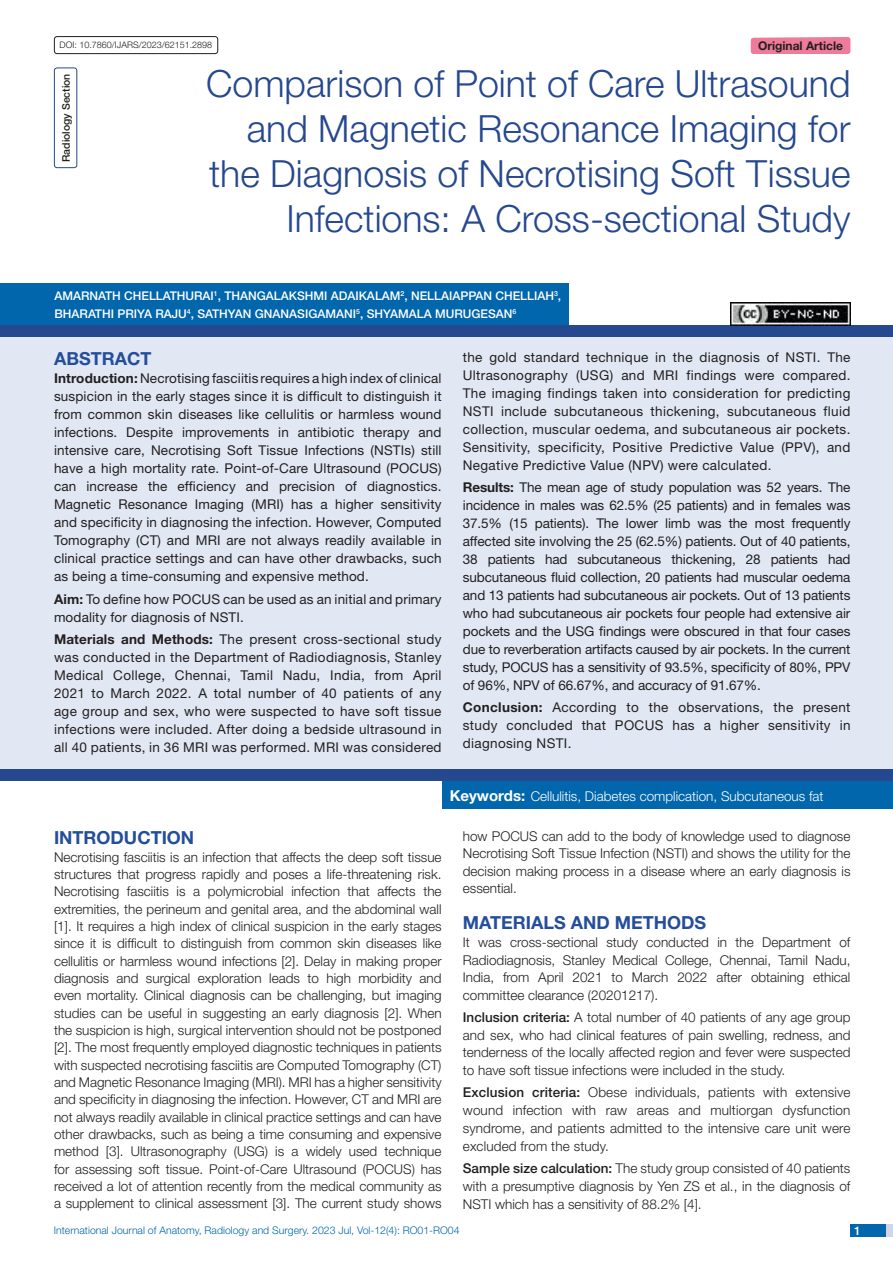
<style>
.page{position:relative;width:893px;height:1263px;background:#fff}
.page>*{position:absolute;margin:0;border:0;box-sizing:border-box;transform-origin:0 0}
.t1{font:300 37.5px/45px "Helvetica Neue";color:#25488e;text-align:right}
.Heading{font:700 18px "Helvetica Neue";color:#244e9b}
.Abstract_head{font:700 18px "Helvetica Neue";color:#244e9b}
.Abstract_Text{font:13.5px/18px "Helvetica Neue";letter-spacing:.01em;color:#231f20;text-align:justify}
.Body_text{font:300 13.5px/17.4px "Helvetica Neue";color:#231f20;text-align:justify}
.Key_words{font:300 13.5px "Helvetica Neue";color:#fff}
.Author{font:500 12px/18.8px "Helvetica Neue";color:#fff}
.t2{font:700 12px "Helvetica Neue";color:#231f20}
.t3{font:300 10.5px "Helvetica Neue";color:#0166ac}
.section{font:500 10.5px "Helvetica Neue";color:#231f20}
.t4{font:300 9px "Helvetica Neue";color:#231f20}
.s1{font-weight:700}
.s2{font-weight:700;font-size:15px}
.s3{font-weight:500}
</style>
<div class="page">
<div style="left:850px;top:1224px;width:43px;height:13px;background:#d3d5e7"></div>
<div style="left:850px;top:1224px;width:35px;height:13px;background:#0166ac"></div>
<div style="left:54px;top:68px;width:23px;height:100px;border:1px solid #25488e;border-radius:3px"></div>
<div style="left:751px;top:37px;width:99px;height:17px;background:#ee7b99"></div>
<div style="left:54px;top:36px;width:164px;height:18px;border:1px solid #231f20;border-radius:3px"></div>
<div style="left:0;top:325px;width:893px;height:12px;background:#25488e"></div>
<div style="left:0;top:769px;width:892px;height:12px;background:#25488e"></div>
<div style="left:0;top:284px;width:568px;height:41px;background:#0166ac"></div>
<div style="left:0;top:337px;width:893px;height:432px;background:#e1e8f4"></div>
<div style="left:442px;top:781px;width:450px;height:28px;background:#0166ac"></div>
<img style="left:730px;top:303px;width:120px;height:22px">
<p class="t4" style="left:60px;top:39px;width:154px">DOI: 10.7860/IJARS/2023/62151.2898</p>
<p class="t2" style="left:758px;top:38px;width:87px">Original Article</p>
<p class="section" style="left:60px;top:162px;width:90px;rotate:-90deg">Radiology Section</p>
<p class="t1" style="left:206px;top:60px;width:646px">Comparison of Point of Care Ultrasound and Magnetic Resonance Imaging for the Diagnosis of Necrotising Soft Tissue Infections: A Cross-sectional Study</p>
<p class="Author" style="left:54px;top:286px;width:508px">AMARNATH CHELLATHURAI<sup>1</sup>, THANGALAKSHMI ADAIKALAM<sup>2</sup>, NELLAIAPPAN CHELLIAH<sup>3</sup>,<br>BHARATHI PRIYA RAJU<sup>4</sup>, SATHYAN GNANASIGAMANI<sup>5</sup>, SHYAMALA MURUGESAN<sup>6</sup></p>
<p class="Abstract_head" style="left:54px;top:348px;width:99px">ABSTRACT</p>
<p class="Abstract_Text" style="left:54px;top:369px;width:389px"><span class="s1">Introduction:</span> Necrotising fasciitis requires a high index of clinical suspicion in the early stages since it is difficult to distinguish it from common skin diseases like cellulitis or harmless wound infections. Despite improvements in antibiotic therapy and intensive care, Necrotising Soft Tissue Infections (NSTIs) still have a high mortality rate. Point-of-Care Ultrasound (POCUS) can increase the efficiency and precision of diagnostics.<br>Magnetic Resonance Imaging (MRI) has a higher sensitivity and specificity in diagnosing the infection. However, Computed Tomography (CT) and MRI are not always readily available in clinical practice settings and can have other drawbacks, such as being a time-consuming and expensive method.</p>
<p class="Abstract_Text" style="left:54px;top:589px;width:389px"><span class="s1">Aim:</span> To define how POCUS can be used as an initial and primary modality for diagnosis of NSTI.</p>
<p class="Abstract_Text" style="left:54px;top:630px;width:389px"><span class="s1">Materials and Methods:</span> The present cross-sectional study was conducted in the Department of Radiodiagnosis, Stanley Medical College, Chennai, Tamil Nadu, India, from April 2021 to March 2022. A total number of 40 patients of any age group and sex, who were suspected to have soft tissue infections were included. After doing a bedside ultrasound in all 40 patients, in 36 MRI was performed. MRI was considered</p>
<p class="Abstract_Text" style="left:463px;top:348px;width:389px">the gold standard technique in the diagnosis of NSTI. The Ultrasonography (USG) and MRI findings were compared.<br>The imaging findings taken into consideration for predicting NSTI include subcutaneous thickening, subcutaneous fluid collection, muscular oedema, and subcutaneous air pockets.<br>Sensitivity, specificity, Positive Predictive Value (PPV), and Negative Predictive Value (NPV) were calculated.</p>
<p class="Abstract_Text" style="left:463px;top:478px;width:389px"><span class="s1">Results:</span> The mean age of study population was 52 years. The incidence in males was 62.5% (25 patients) and in females was 37.5% (15 patients). The lower limb was the most frequently affected site involving the 25 (62.5%) patients. Out of 40 patients, 38 patients had subcutaneous thickening, 28 patients had subcutaneous fluid collection, 20 patients had muscular oedema and 13 patients had subcutaneous air pockets. Out of 13 patients who had subcutaneous air pockets four people had extensive air pockets and the USG findings were obscured in that four cases due to reverberation artifacts caused by air pockets. In the current study, POCUS has a sensitivity of 93.5%, specificity of 80%, PPV of 96%, NPV of 66.67%, and accuracy of 91.67%.</p>
<p class="Abstract_Text" style="left:463px;top:698px;width:389px"><span class="s1">Conclusion:</span> According to the observations, the present study concluded that POCUS has a higher sensitivity in diagnosing NSTI.</p>
<p class="Key_words" style="left:450px;top:788px;width:375px"><span class="s2">Keywords:</span> Cellulitis, Diabetes complication, Subcutaneous fat</p>
<p class="Heading" style="left:54px;top:827px;width:142px">INTRODUCTION</p>
<p class="Body_text" style="left:54px;top:848px;width:389px">Necrotising fasciitis is an infection that affects the deep soft tissue structures that progress rapidly and poses a life-threatening risk.<br>Necrotising fasciitis is a polymicrobial infection that affects the extremities, the perineum and genital area, and the abdominal wall [1]. It requires a high index of clinical suspicion in the early stages since it is difficult to distinguish from common skin diseases like cellulitis or harmless wound infections [2]. Delay in making proper diagnosis and surgical exploration leads to high morbidity and even mortality. Clinical diagnosis can be challenging, but imaging studies can be useful in suggesting an early diagnosis [2]. When the suspicion is high, surgical intervention should not be postponed [2]. The most frequently employed diagnostic techniques in patients with suspected necrotising fasciitis are Computed Tomography (CT) and Magnetic Resonance Imaging (MRI). MRI has a higher sensitivity and specificity in diagnosing the infection. However, CT and MRI are not always readily available in clinical practice settings and can have other drawbacks, such as being a time consuming and expensive method [3]. Ultrasonography (USG) is a widely used technique for assessing soft tissue. Point-of-Care Ultrasound (POCUS) has received a lot of attention recently from the medical community as a supplement to clinical assessment [3]. The current study shows</p>
<p class="Body_text" style="left:463px;top:827px;width:389px">how POCUS can add to the body of knowledge used to diagnose Necrotising Soft Tissue Infection (NSTI) and shows the utility for the decision making process in a disease where an early diagnosis is essential.</p>
<p class="Heading" style="left:463px;top:911px;width:245px">MATERIALS AND METHODS</p>
<p class="Body_text" style="left:463px;top:933px;width:389px;line-height:17.9px">It was cross-sectional study conducted in the Department of Radiodiagnosis, Stanley Medical College, Chennai, Tamil Nadu, India, from April 2021 to March 2022 after obtaining ethical committee clearance (20201217).</p>
<p class="Body_text" style="left:463px;top:1008px;width:389px"><span class="s3">Inclusion criteria:</span> A total number of 40 patients of any age group and sex, who had clinical features of pain swelling, redness, and tenderness of the locally affected region and fever were suspected to have soft tissue infections were included in the study.</p>
<p class="Body_text" style="left:463px;top:1083px;width:389px;line-height:18px"><span class="s3">Exclusion criteria:</span> Obese individuals, patients with extensive wound infection with raw areas and multiorgan dysfunction syndrome, and patients admitted to the intensive care unit were excluded from the study.</p>
<p class="Body_text" style="left:463px;top:1159px;width:389px;line-height:18px"><span class="s3">Sample size calculation:</span> The study group consisted of 40 patients with a presumptive diagnosis by Yen ZS et al., in the diagnosis of NSTI which has a sensitivity of 88.2% [4].</p>
<p class="t3" style="left:54px;top:1224px;width:407px">International Journal of Anatomy, Radiology and Surgery. 2023 Jul, Vol-12(4): RO01-RO04</p>
<p class="Author" style="left:854px;top:1221px;width:8px">1</p>
</div>
